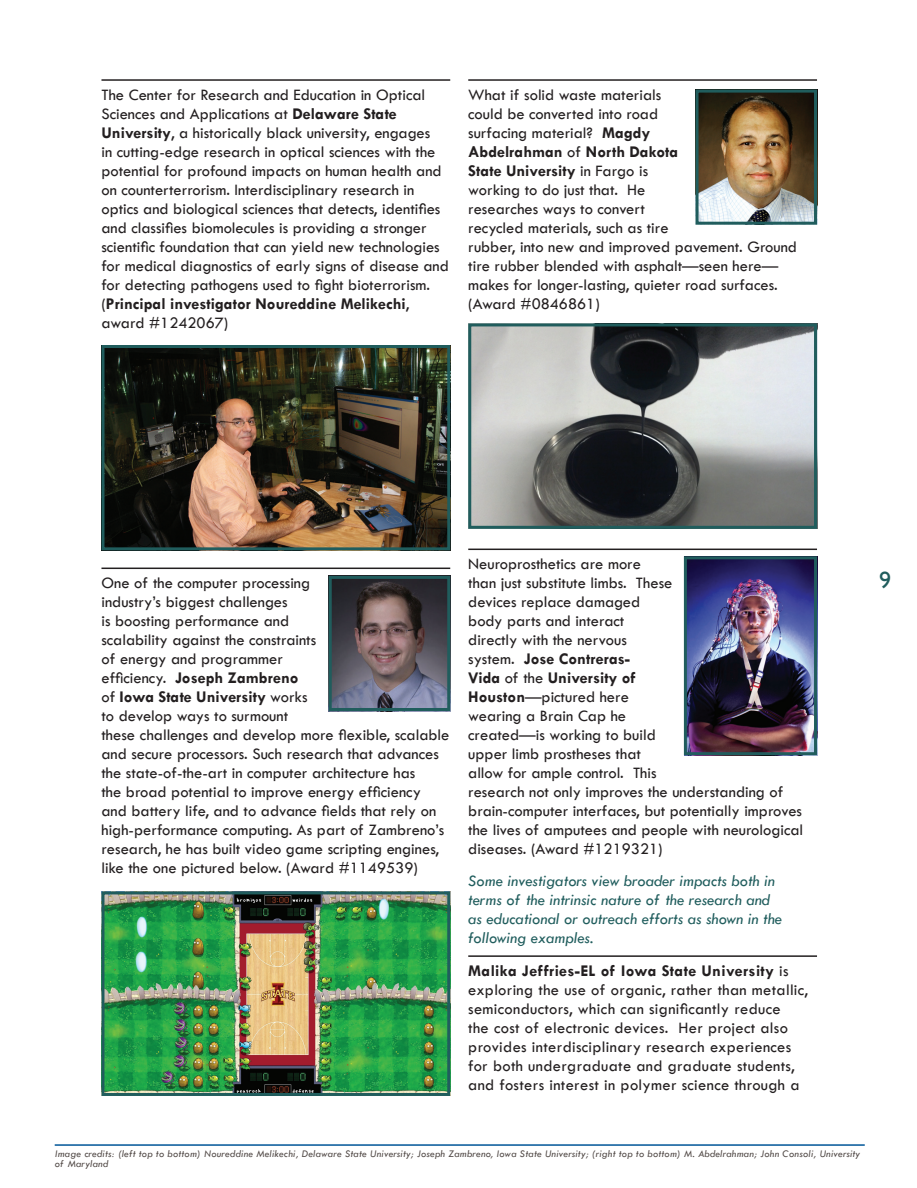
<style>
.page{position:relative;width:917px;height:1188px;background:#fff}
.page>*{position:absolute;margin:0;border:0;box-sizing:border-box;transform-origin:0 0}
.t1{font:24px "Gill Sans";color:#205d5d}
.t2{font:16.5px/18.9px "Tw Cen";color:#231f20}
.t3{font:16.5px/18.9px "Tw Cen";letter-spacing:.02em;color:#231f20}
.t4{font:700 16.5px "Tw Cen";color:#231f20}
.t5{font:italic 16.5px/18.9px "Tw Cen";color:#205d5d}
.t6{font:italic 10.5px/10.5px "Tw Cen";letter-spacing:.02em;color:#524a47}
.s1{font-weight:700}
.s2{font-weight:400}
</style>
<div class="page">
<hr style="left:101px;top:79px;width:349px;height:2px;background:#231f20">
<hr style="left:101px;top:567px;width:349px;height:2px;background:#231f20">
<hr style="left:468px;top:79px;width:349px;height:2px;background:#231f20">
<hr style="left:468px;top:548px;width:349px;height:2px;background:#231f20">
<hr style="left:468px;top:955px;width:349px;height:1px;background:#231f20">
<img style="left:105px;top:349px;width:341px;height:197px">
<div style="left:101px;top:345px;width:349px;height:205px;border:3px solid #205d5d"></div>
<img style="left:105px;top:895px;width:341px;height:196px">
<div style="left:101px;top:891px;width:349px;height:204px;border:3px solid #205d5d"></div>
<img style="left:333px;top:579px;width:113px;height:127px">
<div style="left:329px;top:575px;width:121px;height:135px;border:3px solid #205d5d"></div>
<img style="left:472px;top:327px;width:341px;height:197px">
<div style="left:468px;top:323px;width:349px;height:205px;border:3px solid #205d5d"></div>
<img style="left:699px;top:94px;width:114px;height:127px">
<div style="left:695px;top:90px;width:122px;height:135px;border:3px solid #205d5d"></div>
<img style="left:688px;top:560px;width:125px;height:191px">
<div style="left:684px;top:556px;width:133px;height:199px;border:3px solid #205d5d"></div>
<hr style="left:55px;top:1143px;width:810px;height:2px;background:#015698">
<p class="t2" style="left:101px;top:85px;width:325px">The Center for Research and Education in Optical</p>
<p class="t2" style="left:468px;top:85px;width:195px">What if solid waste materials</p>
<p class="t2" style="left:101px;top:104px;width:297px">Sciences and Applications at <span class="s1">Delaware State</span></p>
<p class="t2" style="left:468px;top:104px;width:191px">could be converted into road</p>
<p class="t2" style="left:101px;top:123px;width:330px"><span class="s1">University</span>, a historically black university, engages</p>
<p class="t2" style="left:468px;top:123px;width:184px">surfacing material? <span class="s1">Magdy</span></p>
<p class="t2" style="left:101px;top:142px;width:336px">in cutting-edge research in optical sciences with the</p>
<p class="t4" style="left:468px;top:141px;width:211px">Abdelrahman <span class="s2">of</span> North Dakota</p>
<p class="t2" style="left:101px;top:161px;width:342px">potential for profound impacts on human health and</p>
<p class="t4" style="left:468px;top:160px;width:181px">State University <span class="s2">in Fargo is</span></p>
<p class="t2" style="left:101px;top:180px;width:314px">on counterterrorism. Interdisciplinary research in</p>
<p class="t2" style="left:468px;top:180px;width:179px">working to do just that. He</p>
<p class="t2" style="left:101px;top:199px;width:340px">optics and biological sciences that detects, identifies</p>
<p class="t2" style="left:468px;top:199px;width:178px">researches ways to convert</p>
<p class="t2" style="left:101px;top:218px;width:327px">and classifies biomolecules is providing a stronger</p>
<p class="t2" style="left:468px;top:218px;width:202px">recycled materials, such as tire</p>
<p class="t2" style="left:101px;top:237px;width:340px">scientific foundation that can yield new technologies</p>
<p class="t2" style="left:101px;top:237px;width:697px;text-indent:367px">rubber, into new and improved pavement. Ground for medical diagnostics of early signs of disease and tire rubber blended with asphalt—seen here— for detecting pathogens used to fight bioterrorism.</p>
<p class="t2" style="left:468px;top:275px;width:311px">makes for longer-lasting, quieter road surfaces.</p>
<p class="t4" style="left:101px;top:293px;width:309px"><span class="s2">(</span>Principal investigator Noureddine Melikechi<span class="s2">,</span></p>
<p class="t2" style="left:468px;top:294px;width:133px">(Award #0846861)</p>
<p class="t2" style="left:101px;top:313px;width:128px">award #1242067)</p>
<p class="t2" style="left:468px;top:554px;width:174px">Neuroprosthetics are more</p>
<p class="t2" style="left:101px;top:573px;width:210px">One of the computer processing</p>
<p class="t2" style="left:468px;top:573px;width:206px">than just substitute limbs. These</p>
<p class="t1" style="left:879px;top:565px;width:13px">9</p>
<p class="t2" style="left:101px;top:592px;width:188px">industry’s biggest challenges</p>
<p class="t2" style="left:468px;top:592px;width:174px">devices replace damaged</p>
<p class="t2" style="left:101px;top:611px;width:189px">is boosting performance and</p>
<p class="t2" style="left:468px;top:611px;width:158px">body parts and interact</p>
<p class="t2" style="left:101px;top:630px;width:216px">scalability against the constraints</p>
<p class="t2" style="left:468px;top:630px;width:160px">directly with the nervous</p>
<p class="t2" style="left:101px;top:649px;width:183px">of energy and programmer</p>
<p class="t4" style="left:468px;top:648px;width:163px"><span class="s2">system.</span> Jose Contreras-</p>
<p class="t4" style="left:101px;top:667px;width:199px"><span class="s2">efficiency.</span> Joseph Zambreno</p>
<p class="t4" style="left:468px;top:667px;width:169px">Vida <span class="s2">of the</span> University of</p>
<p class="t4" style="left:101px;top:686px;width:208px"><span class="s2">of</span> Iowa State University <span class="s2">works</span></p>
<p class="t2" style="left:468px;top:687px;width:162px"><span class="s1">Houston</span>—pictured here</p>
<p class="t2" style="left:101px;top:706px;width:188px">to develop ways to surmount</p>
<p class="t2" style="left:101px;top:706px;width:556px;text-indent:367px">wearing a Brain Cap he these challenges and develop more flexible, scalable created—is working to build and secure processors. Such research that advances</p>
<p class="t2" style="left:468px;top:744px;width:174px">upper limb prostheses that</p>
<p class="t2" style="left:101px;top:763px;width:315px">the state-of-the-art in computer architecture has</p>
<p class="t2" style="left:468px;top:763px;width:190px">allow for ample control. This</p>
<p class="t2" style="left:101px;top:781px;width:321px">the broad potential to improve energy efficiency</p>
<p class="t2" style="left:468px;top:781px;width:317px">research not only improves the understanding of</p>
<p class="t2" style="left:101px;top:800px;width:336px">and battery life, and to advance fields that rely on</p>
<p class="t2" style="left:468px;top:800px;width:335px">brain-computer interfaces, but potentially improves</p>
<p class="t2" style="left:101px;top:819px;width:344px">high-performance computing. As part of Zambreno’s</p>
<p class="t2" style="left:468px;top:819px;width:336px">the lives of amputees and people with neurological</p>
<p class="t2" style="left:101px;top:838px;width:339px">research, he has built video game scripting engines,</p>
<p class="t2" style="left:468px;top:838px;width:196px">diseases. (Award #1219321)</p>
<p class="t2" style="left:101px;top:857px;width:318px">like the one pictured below. (Award #1149539)</p>
<p class="t5" style="left:468px;top:871px;width:315px">Some investigators view broader impacts both in terms of the intrinsic nature of the research and as educational or outreach efforts as shown in the following examples.</p>
<p class="t3" style="left:468px;top:960px;width:341px"><span class="s1">Malika Jeffries-EL of Iowa State University</span> is exploring the use of organic, rather than metallic, semiconductors, which can significantly reduce<br>the cost of electronic devices. Her project also provides interdisciplinary research experiences for both undergraduate and graduate students, and fosters interest in polymer science through a</p>
<p class="t6" style="left:55px;top:1147px;width:807px">Image credits: (left top to bottom) Noureddine Melikechi, Delaware State University; Joseph Zambreno, Iowa State University; (right top to bottom) M. Abdelrahman; John Consoli, University of Maryland</p>
</div>
